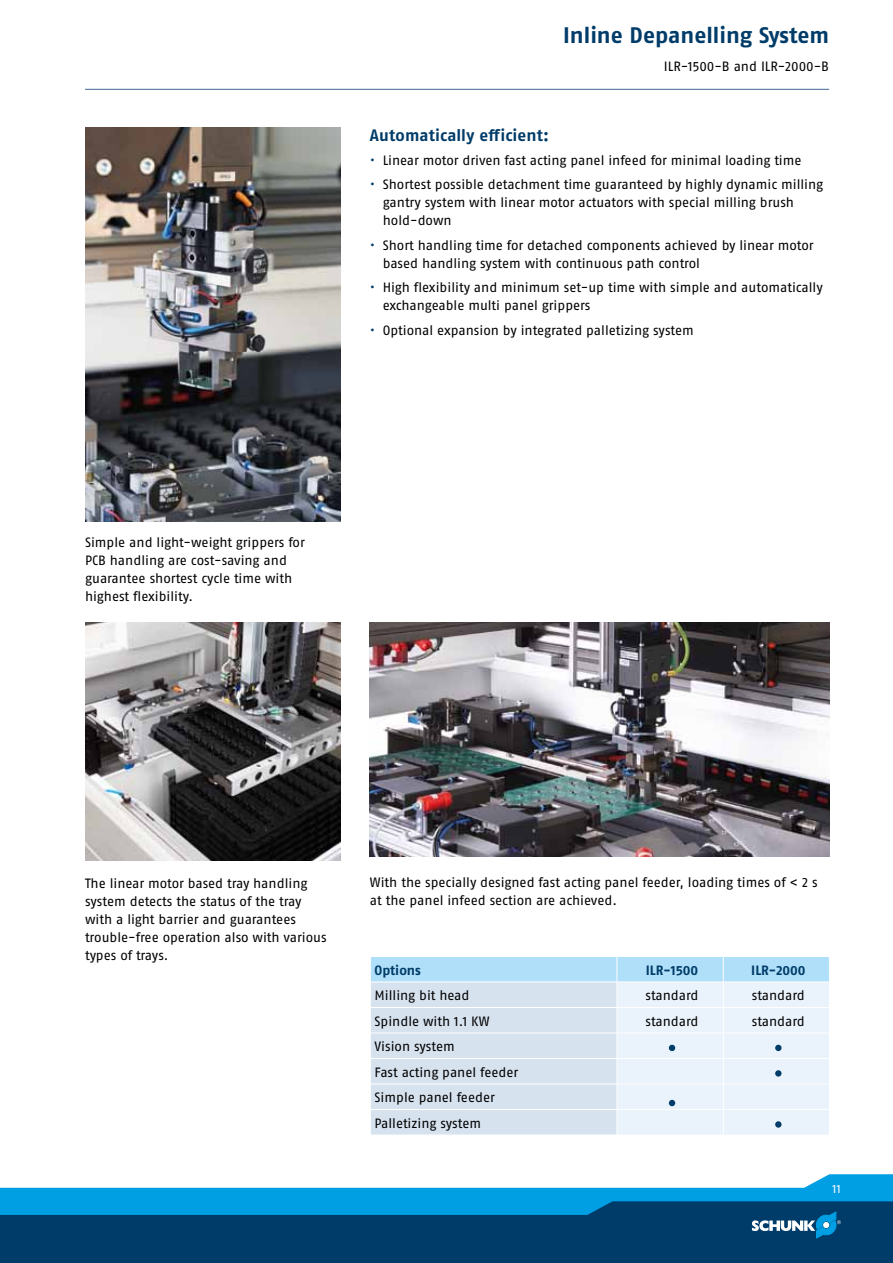
<style>
.page{position:relative;width:893px;height:1263px;background:#fff}
.page>*{position:absolute;margin:0;border:0;box-sizing:border-box;transform-origin:0 0}
.t1{font:700 22.5px "SCHUNK Fago Pro";color:#003c69}
.t2{font:700 16.5px "SCHUNK Fago Pro";letter-spacing:.005em;color:#003c69}
.t3{font:13.5px/18px "SCHUNK Fago Pro";color:#000}
.t4{font:700 13.5px "SCHUNK Fago Pro";color:#003c69}
.t5{font:12px "SCHUNK Fago Pro";color:#fff}
.s1{color:#003c69}
</style>
<div class="page">
<div style="left:0;top:1193px;width:893px;height:70px;background:#003c69"></div>
<svg style="left:0;top:1174px;width:893px;height:64px"></svg>
<hr style="left:85px;top:89px;width:744px;height:1px;background:#3f6892">
<img style="left:370px;top:622px;width:459px;height:234px">
<img style="left:85px;top:128px;width:255px;height:393px">
<svg style="left:370px;top:957px;width:460px;height:178px;background:#dae8f5"></svg>
<div style="left:775px;top:1121px;width:6px;height:7px;background:#003c69;border-radius:50%"></div>
<img style="left:85px;top:622px;width:255px;height:239px">
<h1 class="t1" style="left:563px;top:22px;width:267px">Inline Depanelling System</h1>
<p class="t3" style="left:664px;top:57px;width:167px">ILR-1500-B and ILR-2000-B</p>
<p class="t2" style="left:370px;top:125px;width:181px">Automatically efficient:</p>
<p class="t3" style="left:370px;top:151px;width:433px"><span class="s1">•</span> Linear motor driven fast acting panel infeed for minimal loading time</p>
<p class="t3" style="left:383px;top:176px;width:442px;text-indent:-13px"><span class="s1">•</span> Shortest possible detachment time guaranteed by highly dynamic milling gantry system with linear motor actuators with special milling brush hold-down</p>
<p class="t3" style="left:383px;top:236px;width:433px;text-indent:-13px"><span class="s1">•</span> Short handling time for detached components achieved by linear motor based handling system with continuous path control</p>
<p class="t3" style="left:383px;top:278px;width:442px;text-indent:-13px"><span class="s1">•</span> High flexibility and minimum set-up time with simple and automatically exchangeable multi panel grippers</p>
<p class="t3" style="left:370px;top:321px;width:325px"><span class="s1">•</span> Optional expansion by integrated palletizing system</p>
<p class="t3" style="left:85px;top:533px;width:221px">Simple and light-weight grippers for<br>PCB handling are cost-saving and guarantee shortest cycle time with highest flexibility.</p>
<p class="t3" style="left:85px;top:874px;width:243px">The linear motor based tray handling system detects the status of the tray with a light barrier and guarantees trouble-free operation also with various types of trays.</p>
<p class="t3" style="left:370px;top:873px;width:449px">With the specially designed fast acting panel feeder, loading times of &lt; 2 s at the panel infeed section are achieved.</p>
<p class="t4" style="left:375px;top:962px;width:48px">Options</p>
<p class="t4" style="left:646px;top:962px;width:54px">ILR-1500</p>
<p class="t4" style="left:751px;top:962px;width:56px">ILR-2000</p>
<p class="t3" style="left:375px;top:986px;width:96px">Milling bit head</p>
<p class="t3" style="left:645px;top:986px;width:55px">standard</p>
<p class="t3" style="left:752px;top:986px;width:55px">standard</p>
<p class="t3" style="left:375px;top:1012px;width:116px">Spindle with 1.1 KW</p>
<p class="t3" style="left:645px;top:1012px;width:55px">standard</p>
<p class="t3" style="left:752px;top:1012px;width:55px">standard</p>
<p class="t3" style="left:375px;top:1034px;width:145px;line-height:25.5px">Vision system<br>Fast acting panel feeder<br>Simple panel feeder<br>Palletizing system</p>
<p class="t5" style="left:832px;top:1181px;width:10px">11</p>
</div>
